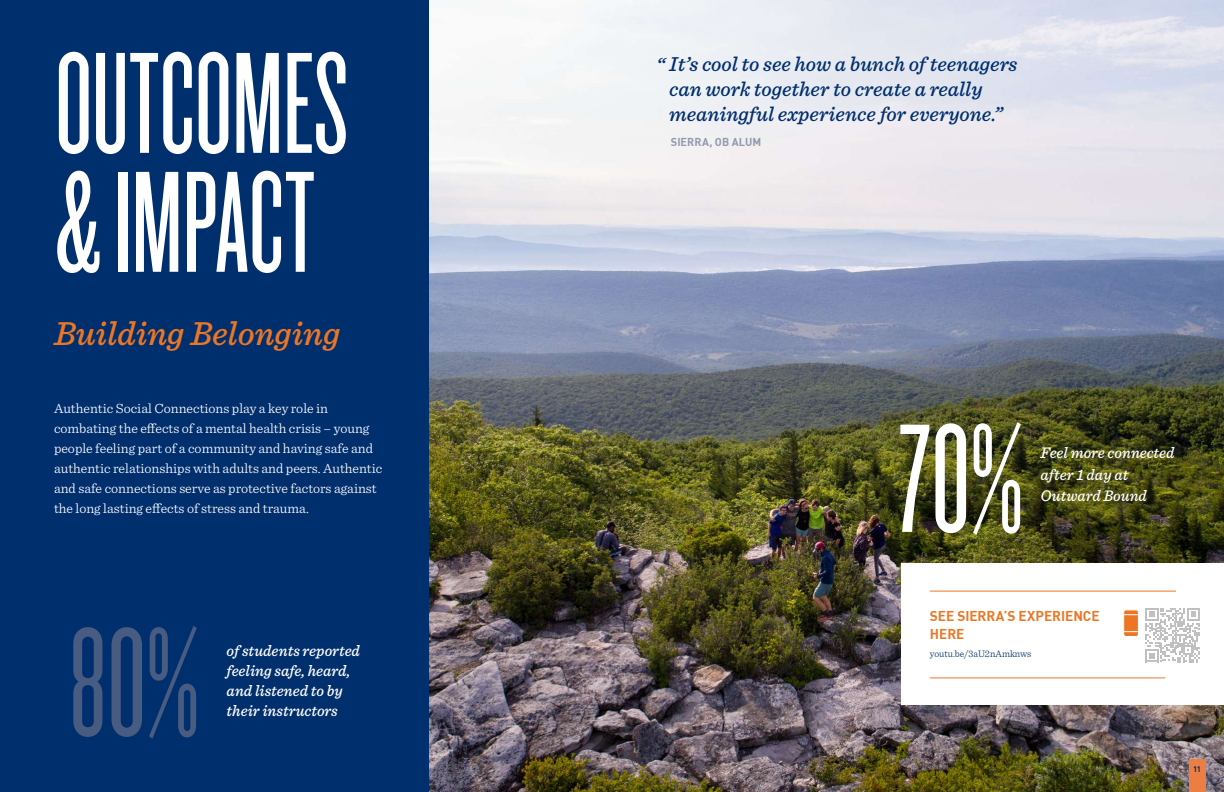
<style>
.page{position:relative;width:1224px;height:792px;background:#fff}
.page>*{position:absolute;margin:0;border:0;box-sizing:border-box;transform-origin:0 0}
.t1{font:161px "Knockout HTF26 Junior Flyweight";color:#485b81}
.t2{font:161px "Knockout HTF26 Junior Flyweight";color:#fff}
.t3{font:150px/119px "Knockout HTF26 Junior Flyweight";color:#fff}
.t4{font:italic 500 34.7px "Sentinel";color:#ec7624}
.t5{font:italic 500 21px/25.2px "Sentinel";color:#002f6e}
.t6{font:italic 500 16px/20px "Sentinel";color:#fff}
.t7{font:300 14px/20px "Sentinel";color:#fff}
.t8{font:700 14px/18px "DIN";color:#ec7624}
.t9{font:700 11.2px "DIN";color:#9199ab}
.t10{font:300 10px "Sentinel";color:#002f6e}
.t11{font:700 8px "DIN";color:#002f6e}
</style>
<div class="page">
<div style="left:0;top:0;width:612px;height:792px;background:#002f6e"></div>
<img style="left:430px;top:0;width:794px;height:792px">
<div style="left:1189px;top:760px;width:17px;height:32px;background:#ec7e42"></div>
<div style="left:901px;top:563px;width:323px;height:142px;background:#fff"></div>
<hr style="left:930px;top:678px;width:235px;height:1px;background:#ec7624">
<hr style="left:930px;top:591px;width:246px;height:1px;background:#ec7624">
<div style="left:1124px;top:610px;width:14px;height:26px;background:#ec7624;border-radius:2px"></div>
<div style="left:1123px;top:610px;width:16px;height:27px;border:1px solid #fff;border-radius:2px"></div>
<svg style="left:1124px;top:614px;width:14px;height:1px"></svg>
<svg style="left:1124px;top:631px;width:14px;height:1px"></svg>
<svg style="left:1145px;top:608px;width:55px;height:54px"></svg>
<h2 class="t3" style="left:55px;top:48px;width:294px">OUTCOMES &amp; IMPACT</h2>
<h3 class="t4" style="left:54px;top:307px;width:288px">Building Belonging</h3>
<p class="t7" style="left:54px;top:397px;width:330px">Authentic Social Connections play a key role in combating the effects of a mental health crisis – young people feeling part of a community and having safe and authentic relationships with adults and peers. Authentic and safe connections serve as protective factors against the long lasting effects of stress and trauma.</p>
<h1 class="t1" style="left:69px;top:605px;width:132px">80%</h1>
<p class="t6" style="left:227px;top:640px;width:135px">of students reported feeling safe, heard, and listened to by their instructors</p>
<h3 class="t5" style="left:669px;top:50px;width:350px;text-indent:-13px">“ It’s cool to see how a bunch of teenagers can work together to create a really meaningful experience for everyone.”</h3>
<p class="t9" style="left:671px;top:135px;width:92px">SIERRA, OB ALUM</p>
<h1 class="t2" style="left:898px;top:402px;width:126px">70%</h1>
<p class="t6" style="left:1041px;top:441px;width:135px;line-height:21.6px">Feel more connected after 1 day at<br>Outward Bound</p>
<p class="t8" style="left:930px;top:606px;width:171px">SEE SIERRA’S EXPERIENCE<br>HERE</p>
<p class="t10" style="left:930px;top:646px;width:103px">youtu.be/3aU2nAmknws</p>
<p class="t11" style="left:1193px;top:764px;width:10px">11</p>
</div>
